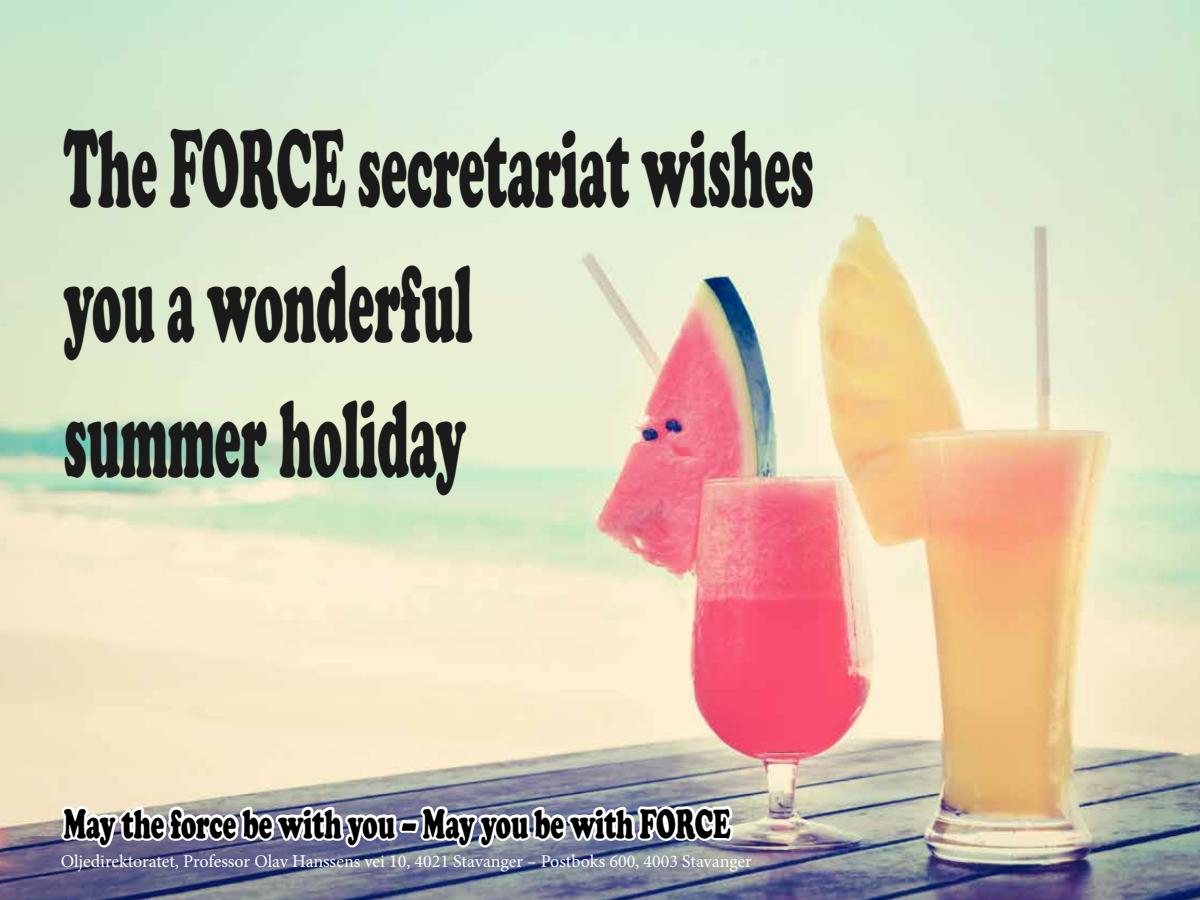
<style>
.page{position:relative;width:1200px;height:900px;background:#fff}
.page>*{position:absolute;margin:0;border:0;box-sizing:border-box;transform-origin:0 0}
.t1{font:900 112.5px/134.9px "Cooper";color:#1a1a1a;scale:.44 1}
.t2{font:900 42.15px "Cooper";color:#000;scale:.6 1}
.t3{font:18px "Minion Pro";letter-spacing:-.005em;color:#fff}
</style>
<div class="page">
<img style="left:0;top:0;width:1200px;height:900px">
<svg style="left:57px;top:225px;width:680px;height:675px;background:#dad3c1"></svg>
<h1 class="t1" style="left:64px;top:101px;width:1706px">The FORCE secretariat wishes you a wonderful<br>summer holiday</h1>
<h2 class="t2" style="left:64px;top:799px;width:1113px">May the force be with you – May you be with FORCE</h2>
<p class="t3" style="left:61px;top:850px;width:693px">Oljedirektoratet, Professor Olav Hanssens vei 10, 4021 Stavanger – Postboks 600, 4003 Stavanger</p>
</div>
